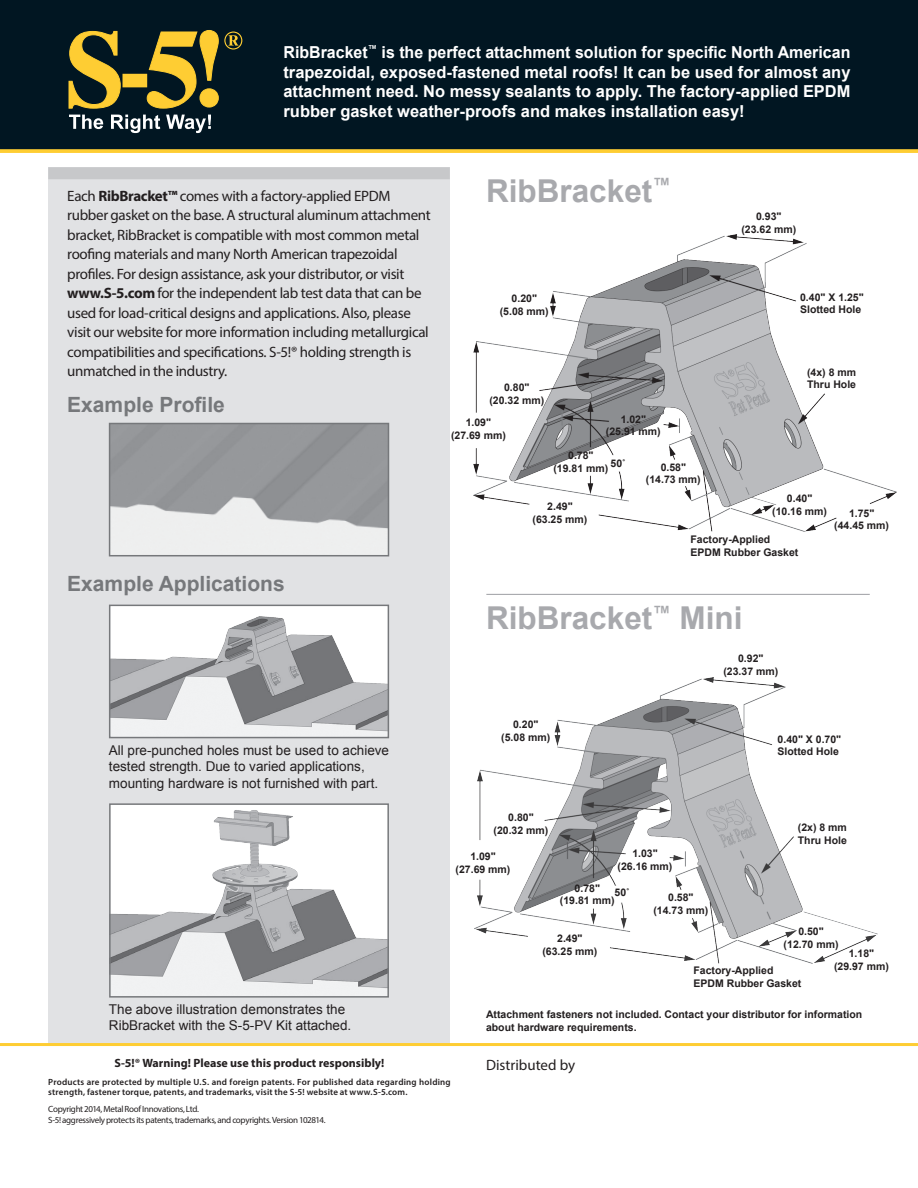
<style>
.page{position:relative;width:918px;height:1188px;background:#fff}
.page>*{position:absolute;margin:0;border:0;box-sizing:border-box;transform-origin:0 0}
.Main_Clamp_Title{font:700 31.5px "Arial";color:#a8a9ad}
.Sub_Clamp_Title{font:700 21px "Arial";color:#76787b}
.Back_Highlighted_Tex{font:700 16.5px/19.8px "Arial";color:#fff;text-align:justify}
.Back_Page_Text{font:15px/19.5px "Myriad Pro";letter-spacing:-.025em;color:#231f20}
.Back_Page_Text-2{font:15px "Myriad Pro";color:#231f20}
.Example_Title{font:13.5px/16.2px "Arial";color:#231f20}
.warning{font:700 12px "Myriad Pro";color:#231f20}
.t1{font:700 10.5px/12.6px "Arial";color:#231f20}
.Warning_Body{font:600 9px/10.5px "Myriad Pro";letter-spacing:.02em;color:#231f20}
.Warning_Copyright{font:9px "Myriad Pro";letter-spacing:-.035em;color:#231f20}
.s1{font-weight:700}
</style>
<div class="page">
<hr style="left:486px;top:594px;width:384px;height:1px;background:#a8a9ad">
<div style="left:48px;top:167px;width:402px;height:876px;background:#e1e2e4"></div>
<div style="left:48px;top:167px;width:402px;height:12px;background:#c7c8ca"></div>
<hr style="left:0;top:1043px;width:918px;height:3px;background:#fecd33">
<div style="left:0;top:0;width:918px;height:150px;background:#011622"></div>
<svg style="left:0;top:149px;width:918px;height:4px;background:#f1c434"></svg>
<img style="left:474px;top:235px;width:422px;height:297px">
<img style="left:112px;top:426px;width:274px;height:127px">
<div style="left:109px;top:423px;width:280px;height:133px;border:2px solid #76787b"></div>
<img style="left:475px;top:678px;width:403px;height:285px">
<div style="left:110px;top:605px;width:278px;height:133px;background:#fff"></div>
<img style="left:112px;top:616px;width:274px;height:119px">
<div style="left:109px;top:605px;width:280px;height:133px;border:2px solid #76787b"></div>
<div style="left:110px;top:804px;width:278px;height:193px;background:#fff"></div>
<img style="left:112px;top:810px;width:274px;height:185px">
<div style="left:109px;top:803px;width:280px;height:195px;border:2px solid #76787b"></div>
<svg style="left:69px;top:115px;width:34px;height:14px"></svg>
<svg style="left:111px;top:115px;width:49px;height:18px"></svg>
<svg style="left:166px;top:115px;width:45px;height:18px"></svg>
<svg style="left:69px;top:31px;width:51px;height:77px"></svg>
<div style="left:123px;top:74px;width:24px;height:13px;background:#fecd33"></div>
<svg style="left:147px;top:30px;width:71px;height:78px"></svg>
<svg style="left:224px;top:32px;width:18px;height:18px"></svg>
<p class="Back_Highlighted_Tex" style="left:284px;top:43px;width:569px">RibBracket<sup>™</sup> is the perfect attachment solution for specific North American trapezoidal, exposed-fastened metal roofs! It can be used for almost any attachment need. No messy sealants to apply. The factory-applied EPDM rubber gasket weather-proofs and makes installation easy!</p>
<p class="Back_Page_Text" style="left:67px;top:186px;width:365px">Each <span class="s1">RibBracket™</span> comes with a factory-applied EPDM rubber gasket on the base. A structural aluminum attachment bracket, RibBracket is compatible with most common metal roofing materials and many North American trapezoidal profiles. For design assistance, ask your distributor, or visit <span class="s1">www.S-5.com</span> for the independent lab test data that can be used for load-critical designs and applications. Also, please visit our website for more information including metallurgical compatibilities and specifications. S-5!® holding strength is unmatched in the industry.</p>
<p class="Sub_Clamp_Title" style="left:67px;top:391px;width:159px">Example Profile</p>
<p class="Sub_Clamp_Title" style="left:67px;top:570px;width:219px">Example Applications</p>
<p class="Example_Title" style="left:109px;top:742px;width:282px">All pre-punched holes must be used to achieve tested strength. Due to varied applications, mounting hardware is not furnished with part.</p>
<p class="Example_Title" style="left:109px;top:1001px;width:244px">The above illustration demonstrates the<br>RibBracket with the S-5-PV Kit attached.</p>
<p class="Main_Clamp_Title" style="left:486px;top:170px;width:186px">RibBracket<sup>™</sup></p>
<p class="t1" style="left:512px;top:293px;width:27px">0.20"</p>
<p class="t1" style="left:500px;top:305px;width:51px">(5.08 mm)</p>
<p class="t1" style="left:504px;top:381px;width:27px">0.80"</p>
<p class="t1" style="left:489px;top:394px;width:56px">(20.32 mm)</p>
<p class="t1" style="left:466px;top:417px;width:27px">1.09"</p>
<p class="t1" style="left:451px;top:429px;width:56px">(27.69 mm)</p>
<p class="t1" style="left:621px;top:413px;width:27px">1.02"</p>
<p class="t1" style="left:606px;top:426px;width:56px">(25.91 mm)</p>
<p class="t1" style="left:568px;top:450px;width:27px">0.78"</p>
<p class="t1" style="left:553px;top:462px;width:56px">(19.81 mm)</p>
<p class="t1" style="left:611px;top:457px;width:17px">50˚</p>
<p class="t1" style="left:661px;top:461px;width:27px">0.58"</p>
<p class="t1" style="left:646px;top:474px;width:56px">(14.73 mm)</p>
<p class="t1" style="left:547px;top:501px;width:27px">2.49"</p>
<p class="t1" style="left:533px;top:513px;width:56px">(63.25 mm)</p>
<p class="t1" style="left:756px;top:211px;width:27px">0.93"</p>
<p class="t1" style="left:741px;top:223px;width:56px">(23.62 mm)</p>
<p class="t1" style="left:800px;top:291px;width:65px">0.40" X 1.25"</p>
<p class="t1" style="left:800px;top:304px;width:63px">Slotted Hole</p>
<p class="t1" style="left:807px;top:366px;width:51px">(4x) 8 mm<br>Thru Hole</p>
<p class="t1" style="left:787px;top:493px;width:27px">0.40"</p>
<p class="t1" style="left:772px;top:505px;width:56px">(10.16 mm)</p>
<p class="t1" style="left:849px;top:507px;width:27px">1.75"</p>
<p class="t1" style="left:834px;top:520px;width:56px">(44.45 mm)</p>
<p class="t1" style="left:690px;top:534px;width:81px">Factory-Applied</p>
<p class="t1" style="left:690px;top:546px;width:109px">EPDM Rubber Gasket</p>
<p class="Main_Clamp_Title" style="left:486px;top:597px;width:258px">RibBracket<sup>™</sup> Mini</p>
<p class="t1" style="left:513px;top:718px;width:27px">0.20"</p>
<p class="t1" style="left:501px;top:731px;width:51px">(5.08 mm)</p>
<p class="t1" style="left:738px;top:653px;width:27px">0.92"</p>
<p class="t1" style="left:723px;top:665px;width:56px">(23.37 mm)</p>
<p class="t1" style="left:778px;top:733px;width:65px">0.40" X 0.70"</p>
<p class="t1" style="left:778px;top:746px;width:63px">Slotted Hole</p>
<p class="t1" style="left:508px;top:812px;width:27px">0.80"</p>
<p class="t1" style="left:494px;top:824px;width:56px">(20.32 mm)</p>
<p class="t1" style="left:470px;top:850px;width:27px">1.09"</p>
<p class="t1" style="left:456px;top:863px;width:56px">(27.69 mm)</p>
<p class="t1" style="left:632px;top:848px;width:27px">1.03"</p>
<p class="t1" style="left:618px;top:860px;width:56px">(26.16 mm)</p>
<p class="t1" style="left:575px;top:882px;width:27px">0.78"</p>
<p class="t1" style="left:560px;top:895px;width:56px">(19.81 mm)</p>
<p class="t1" style="left:615px;top:887px;width:17px">50˚</p>
<p class="t1" style="left:668px;top:892px;width:27px">0.58"</p>
<p class="t1" style="left:653px;top:904px;width:56px">(14.73 mm)</p>
<p class="t1" style="left:798px;top:822px;width:51px">(2x) 8 mm<br>Thru Hole</p>
<p class="t1" style="left:557px;top:933px;width:27px">2.49"</p>
<p class="t1" style="left:542px;top:945px;width:56px">(63.25 mm)</p>
<p class="t1" style="left:798px;top:925px;width:27px">0.50"</p>
<p class="t1" style="left:784px;top:938px;width:56px">(12.70 mm)</p>
<p class="t1" style="left:849px;top:947px;width:27px">1.18"</p>
<p class="t1" style="left:834px;top:960px;width:56px">(29.97 mm)</p>
<p class="t1" style="left:694px;top:964px;width:81px">Factory-Applied</p>
<p class="t1" style="left:694px;top:977px;width:109px">EPDM Rubber Gasket</p>
<p class="t1" style="left:486px;top:1008px;width:378px">Attachment fasteners not included. Contact your distributor for information about hardware requirements.</p>
<p class="warning" style="left:115px;top:1056px;width:271px">S-5!® Warning! Please use this product responsibly!</p>
<p class="Back_Page_Text-2" style="left:486px;top:1055px;width:91px">Distributed by</p>
<p class="Warning_Body" style="left:48px;top:1076px;width:404px">Products are protected by multiple U.S. and foreign patents. For published data regarding holding strength, fastener torque, patents, and trademarks, visit the S-5! website at www.S-5.com.</p>
<p class="Warning_Copyright" style="left:48px;top:1104px;width:152px">Copyright 2014, Metal Roof Innovations, Ltd.</p>
<p class="Warning_Copyright" style="left:48px;top:1114px;width:279px">S-5! aggressively protects its patents, trademarks, and copyrights. Version 102814.</p>
</div>
